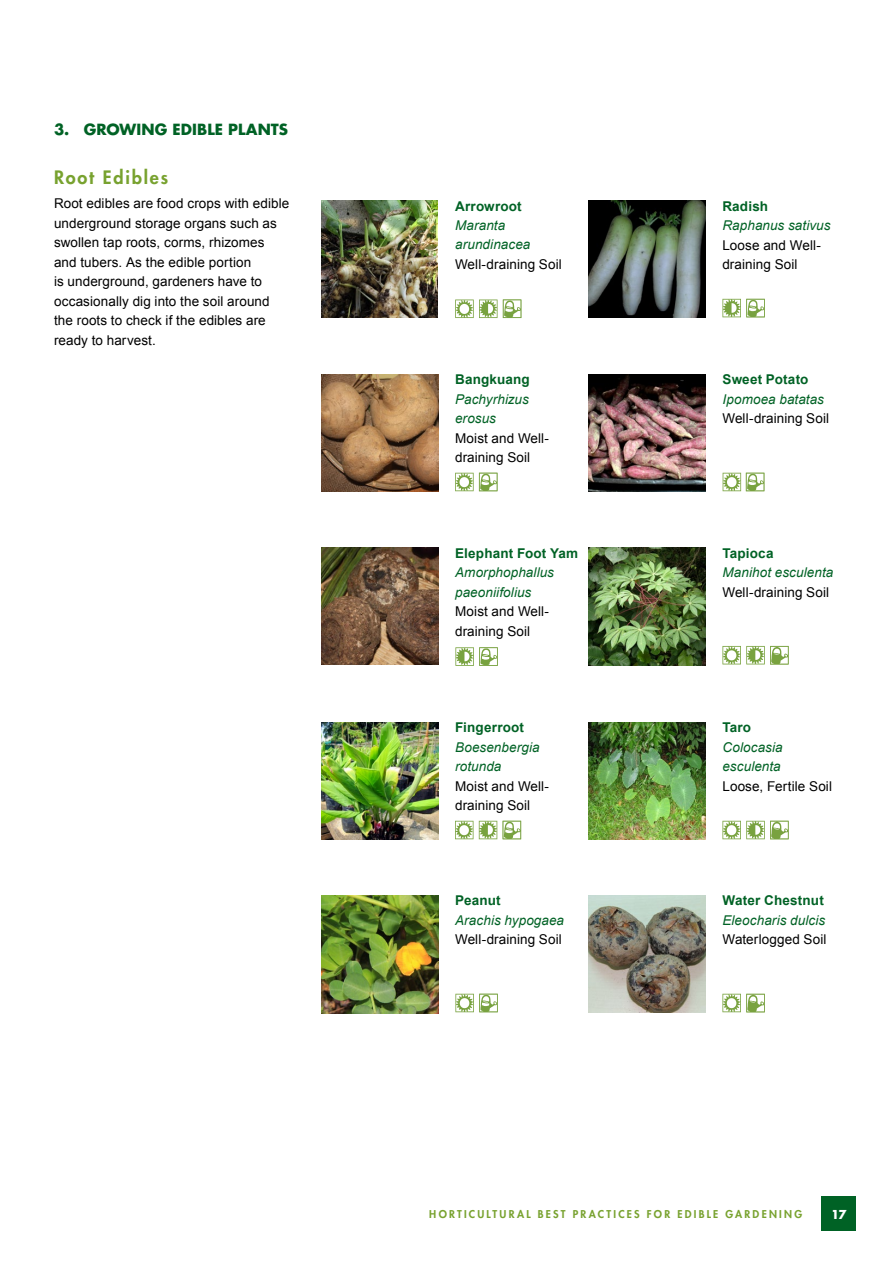
<style>
.page{position:relative;width:893px;height:1263px;background:#fff}
.page>*{position:absolute;margin:0;border:0;box-sizing:border-box;transform-origin:0 0}
.t1{font:800 18px "Futura Std";letter-spacing:.1em;color:#78a22f}
.t2{font:700 15px "Futura Std";letter-spacing:.005em;color:#006225}
.t3{font:13.5px/19.5px "Arial";letter-spacing:.005em;color:#000}
.t4{font:italic 13.5px/19.5px "Arial";letter-spacing:.005em;color:#006225}
.t5{font:700 13.5px "Arial";letter-spacing:.01em;color:#006225}
.t6{font:700 12px "Futura Std";color:#fff}
.t7{font:800 10.5px "Futura Std";letter-spacing:.21em;color:#78a22f}
</style>
<div class="page">
<div style="left:821px;top:1196px;width:35px;height:35px;background:#006225"></div>
<img style="left:589px;top:201px;width:117px;height:116px">
<img style="left:321px;top:201px;width:117px;height:116px">
<img style="left:589px;top:375px;width:117px;height:116px">
<img style="left:321px;top:375px;width:117px;height:116px">
<svg style="left:723px;top:473px;width:41px;height:18px"></svg>
<svg style="left:455px;top:473px;width:42px;height:18px"></svg>
<img style="left:589px;top:723px;width:117px;height:116px">
<img style="left:321px;top:722px;width:117px;height:117px">
<img style="left:321px;top:548px;width:117px;height:117px">
<img style="left:589px;top:548px;width:117px;height:118px">
<img style="left:589px;top:895px;width:117px;height:117px">
<img style="left:321px;top:895px;width:117px;height:119px">
<svg style="left:455px;top:647px;width:43px;height:19px"></svg>
<svg style="left:722px;top:299px;width:43px;height:18px"></svg>
<svg style="left:455px;top:994px;width:43px;height:18px"></svg>
<svg style="left:503px;top:299px;width:18px;height:19px"></svg>
<svg style="left:455px;top:299px;width:42px;height:19px"></svg>
<svg style="left:722px;top:646px;width:67px;height:18px"></svg>
<svg style="left:722px;top:821px;width:67px;height:18px"></svg>
<svg style="left:722px;top:994px;width:43px;height:18px"></svg>
<svg style="left:455px;top:821px;width:18px;height:18px"></svg>
<svg style="left:503px;top:821px;width:18px;height:18px"></svg>
<svg style="left:479px;top:821px;width:18px;height:18px"></svg>
<p class="t2" style="left:54px;top:119px;width:236px">3. GROWING EDIBLE PLANTS</p>
<h1 class="t1" style="left:54px;top:165px;width:116px">Root Edibles</h1>
<p class="t3" style="left:54px;top:194px;width:237px">Root edibles are food crops with edible underground storage organs such as swollen tap roots, corms, rhizomes and tubers. As the edible portion<br>is underground, gardeners have to occasionally dig into the soil around the roots to check if the edibles are ready to harvest.</p>
<p class="t5" style="left:455px;top:197px;width:68px">Arrowroot</p>
<p class="t4" style="left:455px;top:216px;width:77px">Maranta arundinacea</p>
<p class="t3" style="left:455px;top:255px;width:108px">Well-draining Soil</p>
<p class="t5" style="left:455px;top:371px;width:76px">Bangkuang</p>
<p class="t4" style="left:455px;top:390px;width:75px">Pachyrhizus erosus</p>
<p class="t3" style="left:455px;top:428px;width:95px">Moist and Well&shy;draining Soil</p>
<p class="t5" style="left:455px;top:544px;width:125px">Elephant Foot Yam</p>
<p class="t4" style="left:455px;top:563px;width:100px">Amorphophallus paeoniifolius</p>
<p class="t3" style="left:455px;top:602px;width:95px">Moist and Well&shy;draining Soil</p>
<p class="t5" style="left:455px;top:719px;width:70px">Fingerroot</p>
<p class="t4" style="left:455px;top:738px;width:86px">Boesenbergia rotunda</p>
<p class="t3" style="left:455px;top:776px;width:95px">Moist and Well&shy;draining Soil</p>
<p class="t5" style="left:455px;top:892px;width:47px">Peanut</p>
<p class="t4" style="left:455px;top:911px;width:111px">Arachis hypogaea</p>
<p class="t3" style="left:455px;top:930px;width:108px">Well-draining Soil</p>
<p class="t5" style="left:722px;top:197px;width:47px">Radish</p>
<p class="t4" style="left:722px;top:216px;width:110px">Raphanus sativus</p>
<p class="t3" style="left:722px;top:235px;width:100px">Loose and Well&shy;draining Soil</p>
<p class="t5" style="left:722px;top:371px;width:88px">Sweet Potato</p>
<p class="t4" style="left:722px;top:390px;width:103px">Ipomoea batatas</p>
<p class="t3" style="left:722px;top:409px;width:108px">Well-draining Soil</p>
<p class="t5" style="left:722px;top:544px;width:53px">Tapioca</p>
<p class="t4" style="left:722px;top:563px;width:112px">Manihot esculenta</p>
<p class="t3" style="left:722px;top:582px;width:108px">Well-draining Soil</p>
<p class="t5" style="left:722px;top:719px;width:30px">Taro</p>
<p class="t4" style="left:722px;top:738px;width:62px">Colocasia esculenta</p>
<p class="t3" style="left:722px;top:777px;width:111px">Loose, Fertile Soil</p>
<p class="t5" style="left:722px;top:892px;width:103px">Water Chestnut</p>
<p class="t4" style="left:722px;top:911px;width:104px">Eleocharis dulcis</p>
<p class="t3" style="left:722px;top:930px;width:105px">Waterlogged Soil</p>
<p class="t7" style="left:429px;top:1207px;width:374px">HORTICULTURAL BEST PRACTICES FOR EDIBLE GARDENING</p>
<p class="t6" style="left:831px;top:1206px;width:17px">17</p>
</div>
